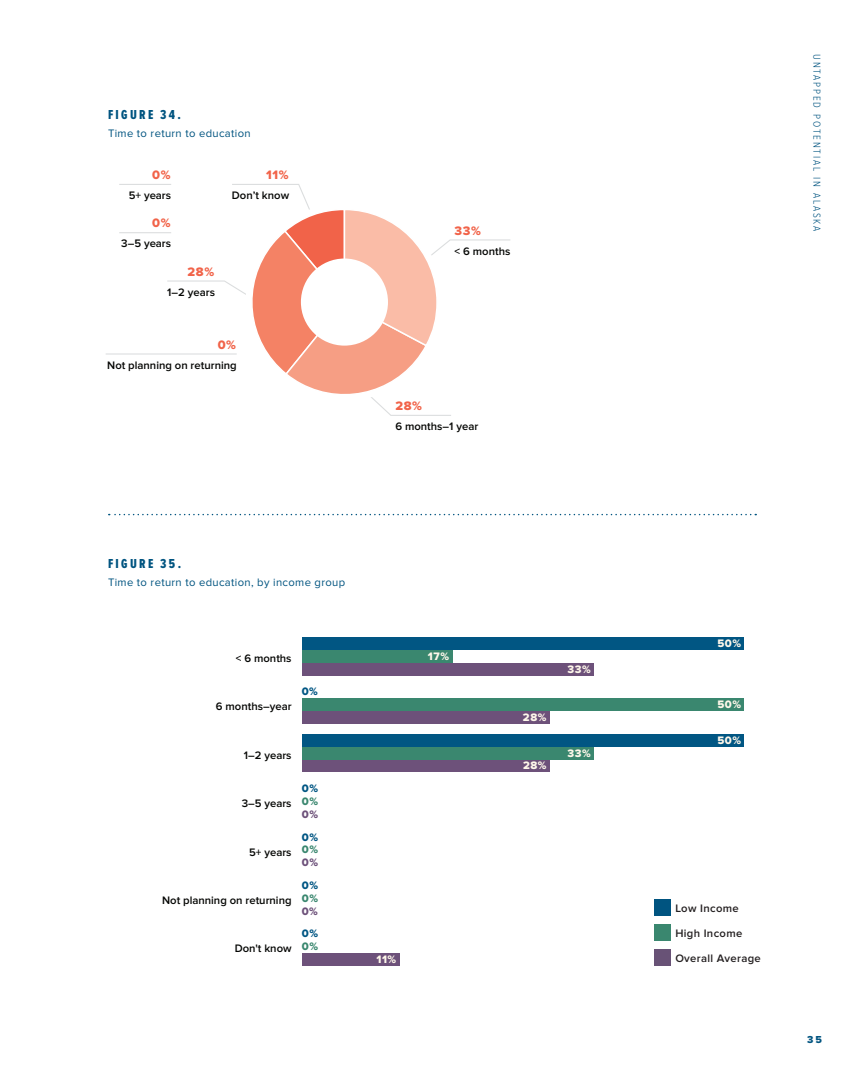
<style>
.page{position:relative;width:864px;height:1080px;background:#fff}
.page>*{position:absolute;margin:0;border:0;box-sizing:border-box;transform-origin:0 0}
.t1{font:13.5px "Proxima Nova Ex Cn Extrabld";letter-spacing:.175em;color:#005480}
.t2{font:12.75px "Proxima Nova Extrabld";letter-spacing:.05em;color:#f16349}
.t3{font:600 11.25px "Proxima Nova";color:#040503}
.t4{font:11.25px "Proxima Nova";letter-spacing:.03em;color:#005480}
.t5{font:600 11.25px "Proxima Nova";letter-spacing:.03em;color:#231f20}
.t6{font:11.25px "Proxima Nova Extrabld";letter-spacing:.05em;color:#fef7ea}
.t7{font:11.25px "Proxima Nova Extrabld";color:#015683}
.t8{font:11.25px "Proxima Nova Extrabld";color:#3a876f}
.t9{font:11.25px "Proxima Nova Extrabld";color:#6d517a}
.t10{font:300 10.5px "Proxima Nova Cond";letter-spacing:.175em;color:#005480}
.t11{font:10.5px "Proxima Nova Extrabld";color:#005480}
</style>
<div class="page">
<hr style="left:119px;top:184px;width:52px;height:1px;background:#dbddde">
<hr style="left:106px;top:353px;width:131px;height:2px;background:#dbddde">
<hr style="left:119px;top:232px;width:52px;height:1px;background:#dbddde">
<svg style="left:166px;top:184px;width:344px;height:232px"></svg>
<div style="left:301px;top:259px;width:87px;height:87px;background:#fff;border-radius:50%"></div>
<svg style="left:109px;top:514px;width:647px;height:1px"></svg>
<div style="left:302px;top:663px;width:292px;height:12px;background:#6d517a"></div>
<div style="left:302px;top:712px;width:247px;height:12px;background:#6d517a"></div>
<div style="left:302px;top:760px;width:247px;height:12px;background:#6d517a"></div>
<div style="left:302px;top:954px;width:97px;height:12px;background:#6d517a"></div>
<div style="left:302px;top:650px;width:150px;height:12px;background:#3a876f"></div>
<div style="left:302px;top:699px;width:442px;height:12px;background:#3a876f"></div>
<div style="left:302px;top:747px;width:292px;height:12px;background:#3a876f"></div>
<div style="left:302px;top:637px;width:442px;height:12px;background:#015683"></div>
<div style="left:302px;top:734px;width:442px;height:12px;background:#015683"></div>
<div style="left:654px;top:924px;width:17px;height:17px;background:#3a876f"></div>
<div style="left:654px;top:949px;width:17px;height:17px;background:#685276"></div>
<div style="left:654px;top:899px;width:17px;height:17px;background:#005480"></div>
<p class="t1" style="left:108px;top:104px;width:75px">FIGURE 34.</p>
<p class="t4" style="left:108px;top:128px;width:144px">Time to return to education</p>
<p class="t2" style="left:152px;top:169px;width:20px">0%</p>
<p class="t3" style="left:129px;top:190px;width:44px">5+ years</p>
<p class="t2" style="left:152px;top:217px;width:20px">0%</p>
<p class="t3" style="left:121px;top:238px;width:51px">3–5 years</p>
<p class="t2" style="left:188px;top:266px;width:28px">28%</p>
<p class="t3" style="left:167px;top:287px;width:49px">1–2 years</p>
<p class="t2" style="left:266px;top:169px;width:24px">11%</p>
<p class="t3" style="left:232px;top:190px;width:59px">Don’t know</p>
<p class="t2" style="left:218px;top:339px;width:20px">0%</p>
<p class="t3" style="left:107px;top:360px;width:131px">Not planning on returning</p>
<p class="t2" style="left:455px;top:225px;width:28px">33%</p>
<p class="t3" style="left:455px;top:246px;width:57px">&lt; 6 months</p>
<p class="t2" style="left:395px;top:400px;width:28px">28%</p>
<p class="t3" style="left:395px;top:422px;width:84px">6 months–1 year</p>
<p class="t1" style="left:108px;top:554px;width:75px">FIGURE 35.</p>
<p class="t4" style="left:108px;top:577px;width:239px">Time to return to education, by income group</p>
<p class="t3" style="left:236px;top:653px;width:57px">&lt; 6 months</p>
<p class="t3" style="left:216px;top:701px;width:77px">6 months–year</p>
<p class="t7" style="left:302px;top:686px;width:18px">0%</p>
<p class="t3" style="left:244px;top:750px;width:49px">1–2 years</p>
<p class="t3" style="left:242px;top:798px;width:51px">3–5 years</p>
<p class="t3" style="left:249px;top:847px;width:44px">5+ years</p>
<p class="t3" style="left:162px;top:895px;width:131px">Not planning on returning</p>
<p class="t3" style="left:235px;top:944px;width:58px">Don't know</p>
<p class="t7" style="left:302px;top:783px;width:18px">0%</p>
<p class="t8" style="left:302px;top:796px;width:18px">0%</p>
<p class="t9" style="left:302px;top:809px;width:18px">0%</p>
<p class="t7" style="left:302px;top:832px;width:18px">0%</p>
<p class="t8" style="left:302px;top:845px;width:18px">0%</p>
<p class="t9" style="left:302px;top:857px;width:18px">0%</p>
<p class="t7" style="left:302px;top:880px;width:18px">0%</p>
<p class="t8" style="left:302px;top:893px;width:18px">0%</p>
<p class="t9" style="left:302px;top:906px;width:18px">0%</p>
<p class="t7" style="left:302px;top:928px;width:18px">0%</p>
<p class="t8" style="left:302px;top:941px;width:18px">0%</p>
<p class="t6" style="left:376px;top:954px;width:21px">11%</p>
<p class="t6" style="left:428px;top:651px;width:23px">17%</p>
<p class="t6" style="left:523px;top:712px;width:25px">28%</p>
<p class="t6" style="left:523px;top:761px;width:25px">28%</p>
<p class="t6" style="left:567px;top:664px;width:25px">33%</p>
<p class="t6" style="left:567px;top:748px;width:25px">33%</p>
<p class="t10" style="left:822px;top:54px;width:179px;rotate:90deg">UNTAPPED POTENTIAL IN ALASKA</p>
<p class="t6" style="left:717px;top:638px;width:25px">50%</p>
<p class="t6" style="left:717px;top:699px;width:25px">50%</p>
<p class="t6" style="left:717px;top:735px;width:25px">50%</p>
<p class="t5" style="left:675px;top:903px;width:65px">Low Income</p>
<p class="t5" style="left:675px;top:928px;width:69px">High Income</p>
<p class="t5" style="left:675px;top:953px;width:87px">Overall Average</p>
<p class="t11" style="left:807px;top:1035px;width:16px">35</p>
</div>
